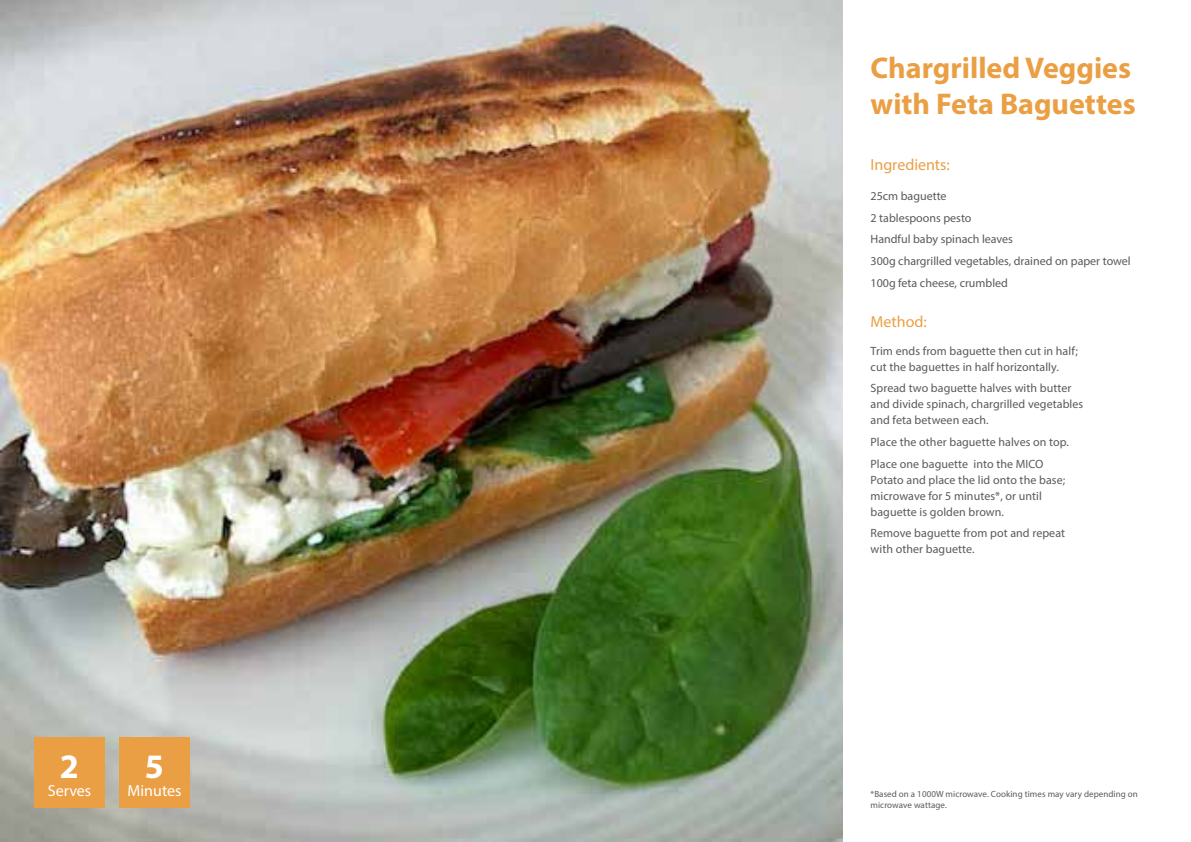
<style>
.page{position:relative;width:1191px;height:842px;background:#fff}
.page>*{position:absolute;margin:0;border:0;box-sizing:border-box;transform-origin:0 0}
.t1{font:700 34.4px "Myriad Pro";color:#fff}
.t2{font:700 30px/36px "Myriad Pro";color:#eb9f44}
.t3{font:16px "Myriad Pro";color:#eb9f44}
.t4{font:16px "Myriad Pro";color:#fff}
.t5{font:12px/16px "Myriad Pro";letter-spacing:.005em;color:#5a5a5a}
.t6{font:9px/10.8px "Myriad Pro";letter-spacing:.005em;color:#5a5a5a}
</style>
<div class="page">
<img style="left:0;top:0;width:842px;height:842px">
<div style="left:34px;top:737px;width:71px;height:71px;background:#eb9f44"></div>
<div style="left:119px;top:737px;width:71px;height:71px;background:#eb9f44"></div>
<h1 class="t1" style="left:60px;top:744px;width:21px">2</h1>
<h3 class="t4" style="left:48px;top:781px;width:45px">Serves</h3>
<h1 class="t1" style="left:145px;top:744px;width:21px">5</h1>
<h3 class="t4" style="left:127px;top:781px;width:56px">Minutes</h3>
<h2 class="t2" style="left:870px;top:49px;width:267px">Chargrilled Veggies with Feta Baguettes</h2>
<h3 class="t3" style="left:870px;top:155px;width:81px">Ingredients:</h3>
<p class="t5" style="left:870px;top:185px;width:262px;line-height:21.7px">25cm baguette<br>2 tablespoons pesto<br>Handful baby spinach leaves<br>300g chargrilled vegetables, drained on paper towel<br>100g feta cheese, crumbled</p>
<h3 class="t3" style="left:870px;top:312px;width:58px">Method:</h3>
<p class="t5" style="left:870px;top:343px;width:209px">Trim ends from baguette then cut in half; cut the baguettes in half horizontally.</p>
<p class="t5" style="left:870px;top:380px;width:214px">Spread two baguette halves with butter and divide spinach, chargrilled vegetables and feta between each.</p>
<p class="t5" style="left:870px;top:431px;width:200px;line-height:21.7px">Place the other baguette halves on top.<br>Place one baguette into the MICO</p>
<p class="t5" style="left:870px;top:472px;width:196px">Potato and place the lid onto the base; microwave for 5 minutes*, or until baguette is golden brown.</p>
<p class="t5" style="left:870px;top:525px;width:196px">Remove baguette from pot and repeat with other baguette.</p>
<p class="t6" style="left:870px;top:789px;width:269px">*Based on a 1000W microwave. Cooking times may vary depending on microwave wattage.</p>
</div>
